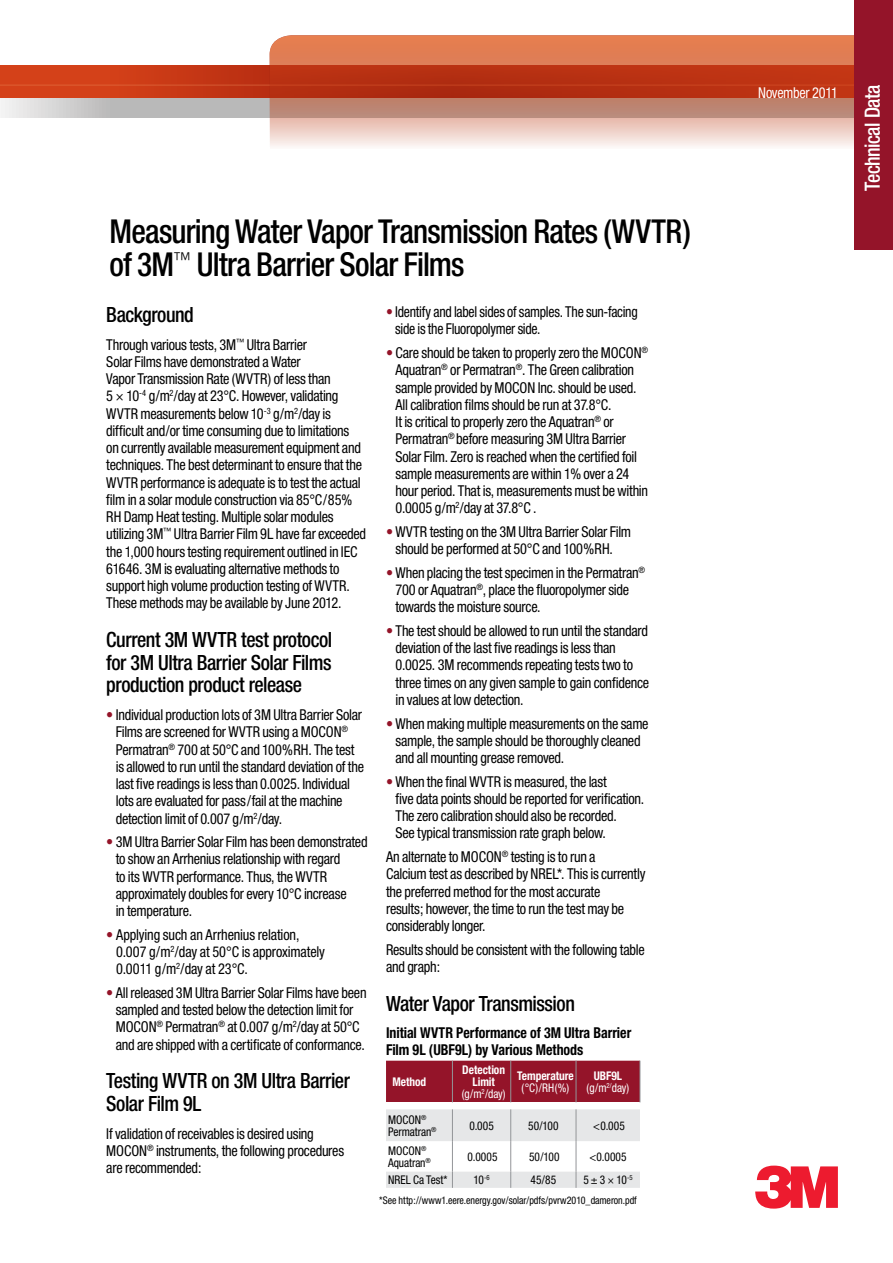
<style>
.page{position:relative;width:893px;height:1263px;background:#fff}
.page>*{position:absolute;margin:0;border:0;box-sizing:border-box;transform-origin:0 0}
.t1{font:500 condensed 33px/33px "Helvetica Neue";letter-spacing:-.025em;color:#000;scale:.95 1}
.t2{font:500 condensed 21px/22.5px "Helvetica Neue";letter-spacing:-.02em;color:#000;text-align:justify;scale:.95 1}
.t3{font:500 condensed 21px "Helvetica Neue";letter-spacing:-.025em;color:#fff;scale:.95 1}
.t4{font:condensed 15px/17.2px "Helvetica Neue";letter-spacing:-.02em;color:#000;scale:.95 1}
.t5{font:condensed 15px/17.2px "Helvetica Neue";letter-spacing:-.02em;color:#000;scale:.92 1}
.t6{font:700 condensed 15px/16.5px "Helvetica Neue";letter-spacing:-.005em;color:#000;scale:.93 1}
.t7{font:condensed 15px "Helvetica Neue";letter-spacing:-.025em;color:#fff;scale:.95 1}
.t8{font:condensed 12px/12px "Helvetica Neue";color:#000;scale:.95 1}
.t9{font:700 condensed 12px/12px "Helvetica Neue";letter-spacing:-.005em;color:#fff;text-align:center;scale:.95 1}
.t10{font:condensed 12px/12px "Helvetica Neue";color:#fff;text-align:center;scale:.95 1}
.t11{font:condensed 10.5px "Helvetica Neue";letter-spacing:-.005em;color:#000;scale:.95 1}
.s1{color:#941429}
.s2{font-weight:400}
.s3{font-weight:700}
</style>
<div class="page">
<svg style="left:755px;top:1165px;width:83px;height:43px"></svg>
<svg style="left:1px;top:98px;width:269px;height:19px;background:#c5c4c4"></svg>
<svg style="left:270px;top:35px;width:584px;height:111px;background:#dc9d85"></svg>
<svg style="left:0;top:66px;width:854px;height:32px;background:#be3414"></svg>
<div style="left:854px;top:0;width:39px;height:250px;background:#941429"></div>
<div style="left:386px;top:1061px;width:254px;height:41px;background:#941429"></div>
<svg style="left:386px;top:1109px;width:254px;height:79px"></svg>
<hr style="left:452px;top:1061px;width:1px;height:41px;background:#939598">
<hr style="left:510px;top:1061px;width:1px;height:41px;background:#939598">
<hr style="left:576px;top:1061px;width:1px;height:41px;background:#939598">
<hr style="left:640px;top:1061px;width:1px;height:41px;background:#939598">
<h1 class="t1" style="left:109px;top:214px;width:614px">Measuring Water Vapor Transmission Rates (WVTR) of 3M<sup>™</sup> Ultra Barrier Solar Films</h1>
<h2 class="t2" style="left:106px;top:303px;width:94px">Background</h2>
<p class="t4" style="left:106px;top:336px;width:275px">Through various tests, 3M<sup>™</sup> Ultra Barrier<br>Solar Films have demonstrated a Water<br>Vapor Transmission Rate (WVTR) of less than<br>5 × 10<sup>-4</sup> g/m<sup>2</sup>/day at 23°C. However, validating WVTR measurements below 10<sup>-3</sup> g/m<sup>2</sup>/day is difficult and/or time consuming due to limitations<br>on currently available measurement equipment and techniques. The best determinant to ensure that the WVTR performance is adequate is to test the actual film in a solar module construction via 85°C/85% RH Damp Heat testing. Multiple solar modules utilizing 3M<sup>™</sup> Ultra Barrier Film 9L have far exceeded the 1,000 hours testing requirement outlined in IEC 61646. 3M is evaluating alternative methods to support high volume production testing of WVTR.<br>These methods may be available by June 2012.</p>
<h2 class="t2" style="left:106px;top:628px;width:239px">Current 3M WVTR test protocol for 3M Ultra Barrier Solar Films production product release</h2>
<p class="t4" style="left:116px;top:706px;width:263px;text-indent:-9px"><span class="s1">•</span> Individual production lots of 3M Ultra Barrier Solar Films are screened for WVTR using a MOCON<sup>® </sup>Permatran<sup>®</sup> 700 at 50°C and 100%RH. The test is allowed to run until the standard deviation of the last five readings is less than 0.0025. Individual lots are evaluated for pass/fail at the machine detection limit of 0.007 g/m<sup>2</sup>/day.</p>
<p class="t4" style="left:116px;top:833px;width:267px;text-indent:-9px"><span class="s1">•</span> 3M Ultra Barrier Solar Film has been demonstrated to show an Arrhenius relationship with regard<br>to its WVTR performance. Thus, the WVTR approximately doubles for every 10°C increase<br>in temperature.</p>
<p class="t4" style="left:116px;top:926px;width:221px;text-indent:-10px"><span class="s1">•</span> Applying such an Arrhenius relation,<br>0.007 g/m<sup>2</sup>/day at 50°C is approximately<br>0.0011 g/m<sup>2</sup>/day at 23°C.</p>
<p class="t4" style="left:106px;top:984px;width:275px;text-align:center"><span class="s1">•</span> All released 3M Ultra Barrier Solar Films have been sampled and tested below the detection limit for MOCON<sup>®</sup> Permatran<sup>®</sup> at 0.007 g/m<sup>2</sup>/day at 50°C and are shipped with a certificate of conformance.</p>
<h2 class="t2" style="left:106px;top:1069px;width:258px">Testing WVTR on 3M Ultra Barrier<br>Solar Film 9L</h2>
<p class="t4" style="left:106px;top:1125px;width:252px">If validation of receivables is desired using<br>MOCON<sup>®</sup> instruments, the following procedures are recommended:</p>
<p class="t5" style="left:395px;top:303px;width:265px;text-indent:-9px"><span class="s1">•</span> Identify and label sides of samples. The sun-facing side is the Fluoropolymer side.</p>
<p class="t4" style="left:395px;top:344px;width:267px;text-indent:-9px"><span class="s1">•</span> Care should be taken to properly zero the MOCON<sup>® </sup>Aquatran<sup>®</sup> or Permatran<sup>®</sup>. The Green calibration sample provided by MOCON Inc. should be used.<br>All calibration films should be run at 37.8°C.<br>It is critical to properly zero the Aquatran<sup>®</sup> or Permatran<sup>®</sup> before measuring 3M Ultra Barrier Solar Film. Zero is reached when the certified foil sample measurements are within 1% over a 24 hour period. That is, measurements must be within 0.0005 g/m<sup>2</sup>/day at 37.8°C .</p>
<p class="t4" style="left:386px;top:523px;width:259px;text-align:center"><span class="s1">•</span> WVTR testing on the 3M Ultra Barrier Solar Film should be performed at 50°C and 100%RH.</p>
<p class="t4" style="left:395px;top:564px;width:264px;text-indent:-9px"><span class="s1">•</span> When placing the test specimen in the Permatran<sup>®<br></sup>700 or Aquatran<sup>®</sup>, place the fluoropolymer side towards the moisture source.</p>
<p class="t4" style="left:395px;top:622px;width:269px;text-indent:-9px"><span class="s1">•</span> The test should be allowed to run until the standard deviation of the last five readings is less than 0.0025. 3M recommends repeating tests two to three times on any given sample to gain confidence in values at low detection.</p>
<p class="t4" style="left:395px;top:714px;width:268px;text-indent:-9px"><span class="s1">•</span> When making multiple measurements on the same sample, the sample should be thoroughly cleaned and all mounting grease removed.</p>
<p class="t4" style="left:395px;top:773px;width:263px;text-indent:-9px"><span class="s1">•</span> When the final WVTR is measured, the last<br>five data points should be reported for verification.<br>The zero calibration should also be recorded.<br>See typical transmission rate graph below.</p>
<p class="t4" style="left:386px;top:848px;width:275px">An alternate to MOCON<sup>®</sup> testing is to run a<br>Calcium test as described by NREL*. This is currently the preferred method for the most accurate<br>results; however, the time to run the test may be considerably longer.</p>
<p class="t4" style="left:386px;top:941px;width:274px">Results should be consistent with the following table and graph:</p>
<h2 class="t2" style="left:386px;top:992px;width:200px">Water Vapor Transmission</h2>
<p class="t6" style="left:386px;top:1024px;width:265px">Initial WVTR Performance of 3M Ultra Barrier<br>Film 9L (UBF9L) by Various Methods</p>
<p class="t9" style="left:392px;top:1076px;width:37px">Method</p>
<p class="t9" style="left:462px;top:1064px;width:48px">Detection<br>Limit <span class="s2">(g/m</span><sup>2</sup><span class="s2">/day)</span></p>
<p class="t9" style="left:517px;top:1070px;width:61px">Temperature</p>
<p class="t10" style="left:522px;top:1082px;width:52px">(°C)/RH(%)</p>
<p class="t10" style="left:587px;top:1070px;width:47px"><span class="s3">UBF9L </span>(g/m<sup>2/</sup>day)</p>
<p class="t8" style="left:388px;top:1114px;width:52px">MOCON<sup>®<br></sup>Permatran<sup>®</sup></p>
<p class="t8" style="left:469px;top:1120px;width:27px">0.005</p>
<p class="t8" style="left:528px;top:1120px;width:34px">50/100</p>
<p class="t8" style="left:593px;top:1120px;width:35px">&lt;0.005</p>
<p class="t8" style="left:388px;top:1145px;width:46px">MOCON<sup>®<br></sup>Aquatran<sup>®</sup></p>
<p class="t8" style="left:467px;top:1151px;width:33px">0.0005</p>
<p class="t8" style="left:529px;top:1151px;width:34px">50/100</p>
<p class="t8" style="left:589px;top:1151px;width:41px">&lt;0.0005</p>
<p class="t8" style="left:388px;top:1174px;width:64px">NREL Ca Test*</p>
<p class="t8" style="left:473px;top:1174px;width:19px">10<sup>-6</sup></p>
<p class="t8" style="left:530px;top:1174px;width:29px">45/85</p>
<p class="t8" style="left:583px;top:1174px;width:53px">5 ± 3 × 10<sup>-5</sup></p>
<p class="t11" style="left:379px;top:1194px;width:273px">*See http://www1.eere.energy.gov/solar/pdfs/pvrw2010_dameron.pdf</p>
<p class="t7" style="left:758px;top:84px;width:85px">November 2011</p>
<h2 class="t3" style="left:860px;top:191px;width:114px;rotate:-90deg">Technical Data</h2>
</div>
